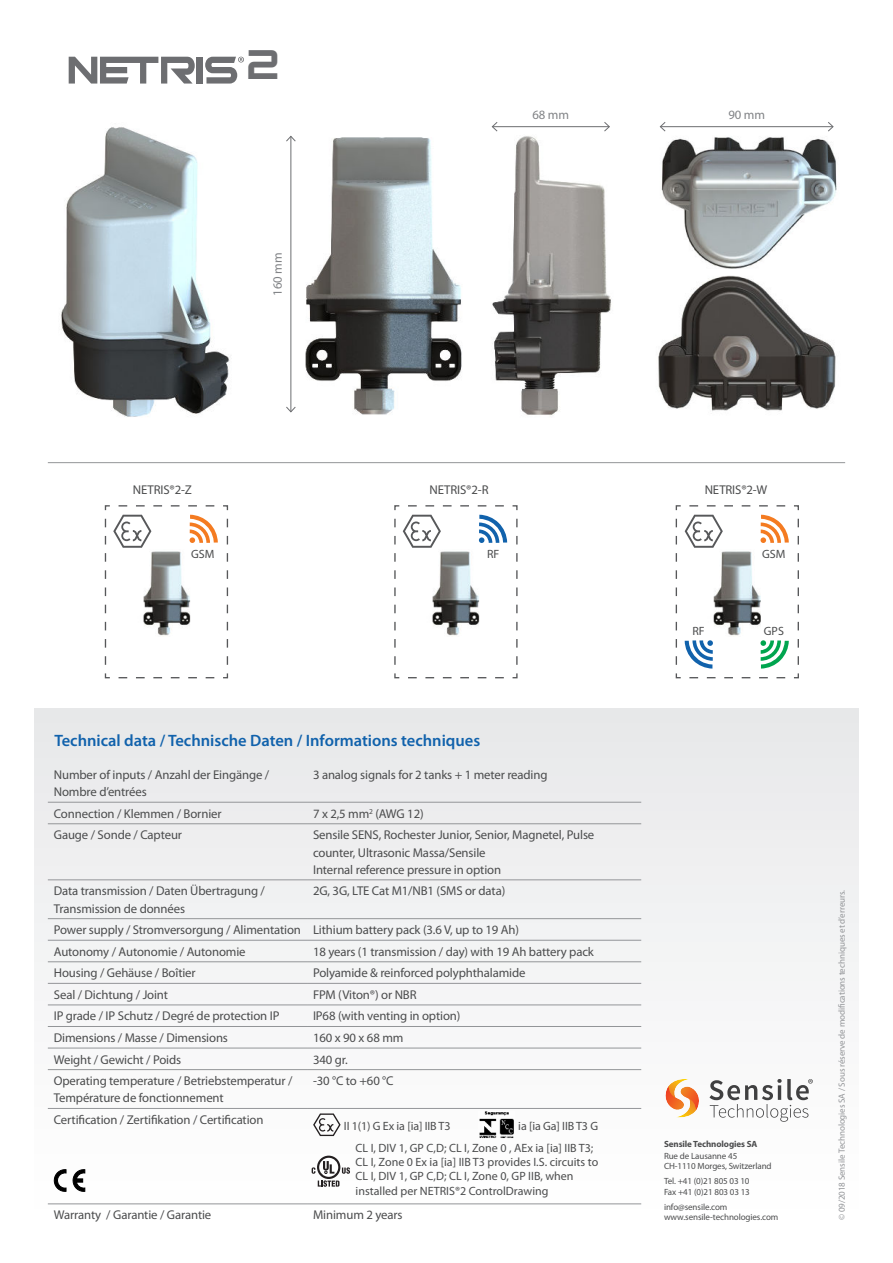
<style>
.page{position:relative;width:893px;height:1263px;background:#fff}
.page>*{position:absolute;margin:0;border:0;box-sizing:border-box;transform-origin:0 0}
.t1{font:46.2px "Zeroes Two";color:#6d6e71}
.t2{font:600 16.5px "Myriad Pro";color:#1162ac}
.t3{font:12.75px/17.2px "Myriad Pro";letter-spacing:-.01em;color:#4b4c4d}
.t4{font:12.75px "Myriad Pro";letter-spacing:-.01em;color:#818386}
.t5{font:12px/14.4px "Myriad Pro";color:#4b4c4d}
.t6{font:9px/10.5px "Myriad Pro";letter-spacing:-.01em;color:#4b4c4d}
.t7{font:9px "Myriad Pro";letter-spacing:-.01em;color:#939598}
.t8{font:700 9px "Myriad Pro";letter-spacing:-.01em;color:#4b4c4d}
</style>
<div class="page">
<div style="left:34px;top:709px;width:825px;height:520px;background:#f3f4f4"></div>
<img style="left:305px;top:137px;width:157px;height:278px">
<img style="left:658px;top:275px;width:178px;height:136px">
<img style="left:659px;top:126px;width:178px;height:143px">
<img style="left:491px;top:126px;width:121px;height:290px">
<hr style="left:48px;top:802px;width:259px;height:1px;background:#939598">
<hr style="left:307px;top:802px;width:334px;height:1px;background:#939598">
<hr style="left:48px;top:823px;width:259px;height:1px;background:#939598">
<hr style="left:307px;top:823px;width:334px;height:1px;background:#939598">
<hr style="left:48px;top:879px;width:259px;height:1px;background:#939598">
<hr style="left:307px;top:879px;width:334px;height:1px;background:#939598">
<hr style="left:48px;top:918px;width:259px;height:1px;background:#939598">
<hr style="left:307px;top:918px;width:334px;height:1px;background:#939598">
<hr style="left:48px;top:940px;width:259px;height:1px;background:#939598">
<hr style="left:307px;top:940px;width:334px;height:1px;background:#939598">
<hr style="left:48px;top:961px;width:259px;height:1px;background:#939598">
<hr style="left:307px;top:961px;width:334px;height:1px;background:#939598">
<hr style="left:48px;top:983px;width:259px;height:1px;background:#939598">
<hr style="left:307px;top:983px;width:334px;height:1px;background:#939598">
<hr style="left:48px;top:1005px;width:259px;height:1px;background:#939598">
<hr style="left:307px;top:1005px;width:334px;height:1px;background:#939598">
<hr style="left:48px;top:1026px;width:259px;height:1px;background:#939598">
<hr style="left:307px;top:1026px;width:334px;height:1px;background:#939598">
<hr style="left:48px;top:1048px;width:259px;height:1px;background:#939598">
<hr style="left:307px;top:1048px;width:334px;height:1px;background:#939598">
<hr style="left:48px;top:1069px;width:259px;height:1px;background:#939598">
<hr style="left:307px;top:1069px;width:334px;height:1px;background:#939598">
<hr style="left:48px;top:1108px;width:259px;height:1px;background:#939598">
<hr style="left:307px;top:1108px;width:334px;height:1px;background:#939598">
<hr style="left:48px;top:1203px;width:259px;height:1px;background:#939598">
<hr style="left:307px;top:1203px;width:334px;height:1px;background:#939598">
<svg style="left:69px;top:57px;width:126px;height:27px"></svg>
<div style="left:197px;top:57px;width:6px;height:27px;background:#6d6e71"></div>
<svg style="left:205px;top:57px;width:39px;height:27px"></svg>
<hr style="left:48px;top:462px;width:797px;height:1px;background:#939598">
<svg style="left:665px;top:1079px;width:34px;height:39px"></svg>
<svg style="left:709px;top:1079px;width:104px;height:43px"></svg>
<svg style="left:104px;top:505px;width:125px;height:174px"></svg>
<svg style="left:394px;top:505px;width:124px;height:174px"></svg>
<hr style="left:291px;top:136px;width:1px;height:276px;background:#6d6e71">
<svg style="left:286px;top:136px;width:10px;height:6px"></svg>
<svg style="left:286px;top:406px;width:10px;height:6px"></svg>
<hr style="left:492px;top:126px;width:117px;height:1px;background:#6d6e71">
<svg style="left:604px;top:122px;width:6px;height:10px"></svg>
<svg style="left:492px;top:122px;width:6px;height:10px"></svg>
<hr style="left:660px;top:126px;width:173px;height:1px;background:#6d6e71">
<svg style="left:828px;top:122px;width:5px;height:10px"></svg>
<svg style="left:660px;top:122px;width:6px;height:10px"></svg>
<img style="left:61px;top:127px;width:169px;height:290px">
<svg style="left:313px;top:1113px;width:28px;height:23px"></svg>
<img style="left:479px;top:1111px;width:35px;height:27px">
<svg style="left:318px;top:1180px;width:21px;height:7px"></svg>
<svg style="left:342px;top:1167px;width:8px;height:7px"></svg>
<svg style="left:317px;top:1155px;width:23px;height:24px"></svg>
<svg style="left:319px;top:1158px;width:19px;height:19px"></svg>
<svg style="left:323px;top:1161px;width:11px;height:12px"></svg>
<svg style="left:312px;top:1167px;width:3px;height:7px"></svg>
<svg style="left:53px;top:1169px;width:32px;height:23px"></svg>
<svg style="left:675px;top:505px;width:124px;height:174px"></svg>
<h1 class="t1" style="left:246px;top:40px;width:34px">2</h1>
<p class="t4" style="left:271px;top:296px;width:44px;rotate:-90deg">160 mm</p>
<p class="t4" style="left:533px;top:109px;width:38px">68 mm</p>
<p class="t4" style="left:728px;top:109px;width:38px">90 mm</p>
<p class="t3" style="left:133px;top:481px;width:61px">NETRIS®2-Z</p>
<p class="t3" style="left:430px;top:481px;width:60px">NETRIS®2-R</p>
<p class="t3" style="left:705px;top:481px;width:64px">NETRIS®2-W</p>
<p class="t5" style="left:191px;top:547px;width:25px">GSM</p>
<p class="t5" style="left:762px;top:547px;width:25px">GSM</p>
<p class="t5" style="left:487px;top:547px;width:14px">RF</p>
<p class="t2" style="left:54px;top:734px;width:427px">Technical data / Technische Daten / Informations techniques</p>
<p class="t3" style="left:54px;top:766px;width:217px">Number of inputs / Anzahl der Eingänge /<br>Nombre d’entrées</p>
<p class="t3" style="left:313px;top:766px;width:236px">3 analog signals for 2 tanks + 1 meter reading</p>
<p class="t3" style="left:54px;top:805px;width:169px">Connection / Klemmen / Bornier</p>
<p class="t3" style="left:313px;top:805px;width:112px">7 x 2,5 mm<sup>2</sup> (AWG 12)</p>
<p class="t3" style="left:54px;top:827px;width:130px">Gauge / Sonde / Capteur</p>
<p class="t3" style="left:313px;top:827px;width:283px">Sensile SENS, Rochester Junior, Senior, Magnetel, Pulse counter, Ultrasonic Massa/Sensile<br>Internal reference pressure in option</p>
<p class="t3" style="left:54px;top:883px;width:213px">Data transmission / Daten Übertragung /<br>Transmission de données</p>
<p class="t3" style="left:313px;top:883px;width:194px">2G, 3G, LTE Cat M1/NB1 (SMS or data)</p>
<p class="t3" style="left:54px;top:919px;width:467px;line-height:21.6px">Power supply / Stromversorgung / Alimentation Lithium battery pack (3.6 V, up to 19 Ah)<br>Autonomy / Autonomie / Autonomie</p>
<p class="t3" style="left:313px;top:943px;width:282px">18 years (1 transmission / day) with 19 Ah battery pack</p>
<p class="t3" style="left:54px;top:965px;width:143px">Housing / Gehäuse / Boîtier</p>
<p class="t3" style="left:313px;top:965px;width:214px">Polyamide &amp; reinforced polyphthalamide</p>
<p class="t3" style="left:54px;top:986px;width:116px">Seal / Dichtung / Joint</p>
<p class="t3" style="left:313px;top:986px;width:105px">FPM (Viton®) or NBR</p>
<p class="t3" style="left:54px;top:1008px;width:227px">IP grade / IP Schutz / Degré de protection IP</p>
<p class="t3" style="left:313px;top:1008px;width:149px">IP68 (with venting in option)</p>
<p class="t3" style="left:54px;top:1029px;width:176px">Dimensions / Masse / Dimensions</p>
<p class="t3" style="left:313px;top:1029px;width:92px">160 x 90 x 68 mm</p>
<p class="t3" style="left:54px;top:1051px;width:129px">Weight / Gewicht / Poids</p>
<p class="t3" style="left:313px;top:1051px;width:36px">340 gr.</p>
<p class="t3" style="left:54px;top:1073px;width:240px">Operating temperature / Betriebstemperatur /<br>Température de fonctionnement</p>
<p class="t3" style="left:313px;top:1073px;width:82px">-30 °C to +60 °C</p>
<p class="t3" style="left:54px;top:1111px;width:211px">Certification / Zertifikation / Certification</p>
<p class="t5" style="left:344px;top:1119px;width:108px">II 1(1) G Ex ia [ia] IIB T3</p>
<p class="t5" style="left:356px;top:1115px;width:244px;line-height:21.6px;text-indent:163px">ia [ia Ga] IIB T3 G<br>CL I, DIV 1, GP C,D; CL I, Zone 0 , AEx ia [ia] IIB T3;</p>
<p class="t5" style="left:356px;top:1155px;width:244px">CL I, Zone 0 Ex ia [ia] IIB T3 provides I.S. circuits to<br>CL I, DIV 1, GP C,D; CL I, Zone 0, GP IIB, when installed per NETRIS®2 ControlDrawing</p>
<p class="t3" style="left:54px;top:1207px;width:159px">Warranty / Garantie / Garantie</p>
<p class="t3" style="left:313px;top:1207px;width:91px">Minimum 2 years</p>
<p class="t5" style="left:692px;top:624px;width:14px">RF</p>
<p class="t5" style="left:764px;top:624px;width:22px">GPS</p>
<p class="t8" style="left:664px;top:1140px;width:95px">Sensile Technologies SA</p>
<p class="t6" style="left:664px;top:1151px;width:109px">Rue de Lausanne 45<br>CH-1110 Morges, Switzerland</p>
<p class="t6" style="left:664px;top:1176px;width:87px">Tel. +41 (0)21 805 03 10<br>Fax +41 (0)21 803 03 13</p>
<p class="t6" style="left:664px;top:1202px;width:116px">info@sensile.com www.sensile-technologies.com</p>
<p class="t7" style="left:837px;top:1220px;width:332px;rotate:-90deg">© 09/2018 Sensile Technologies SA / Sous réserve de modifications techniques et d’erreurs.</p>
</div>
